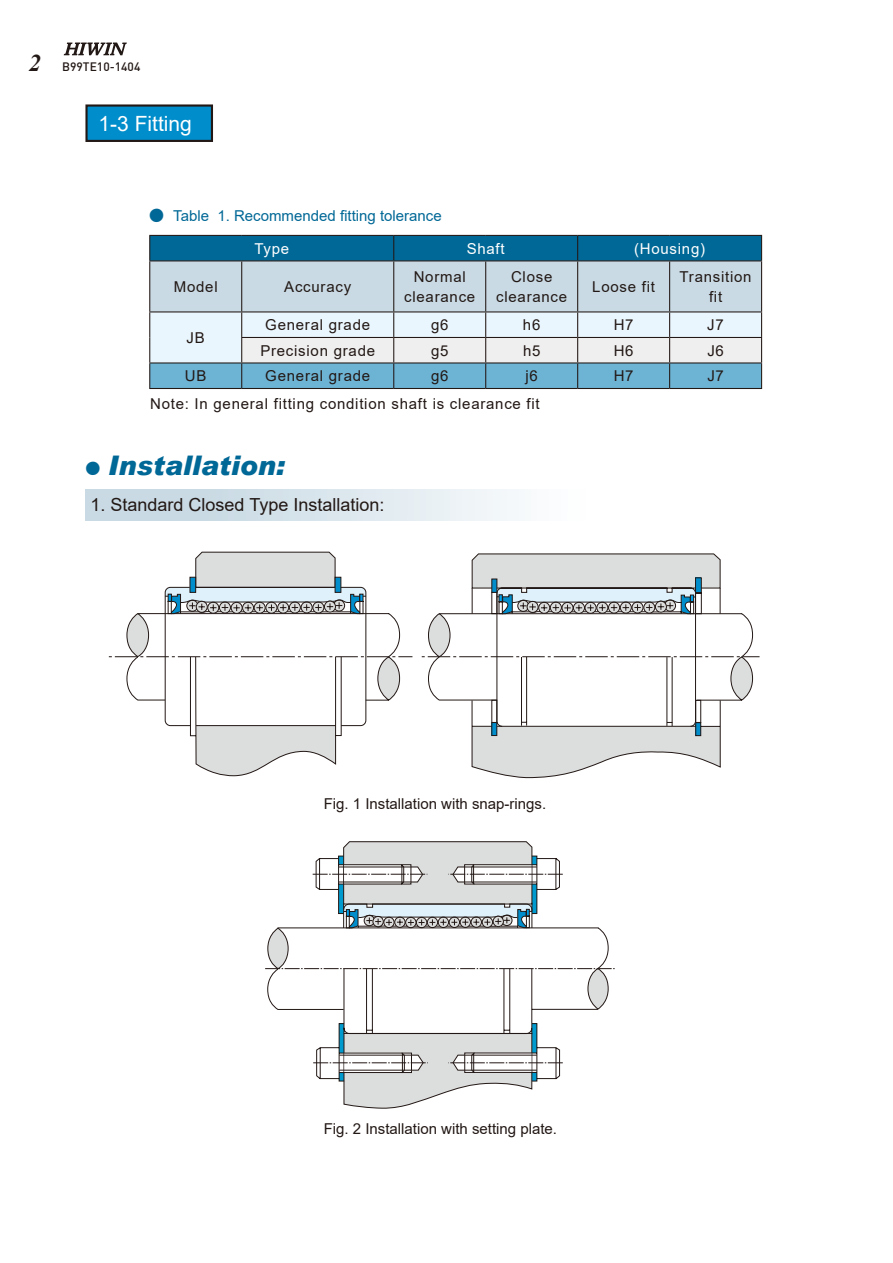
<style>
.page{position:relative;width:893px;height:1263px;background:#fff}
.page>*{position:absolute;margin:0;border:0;box-sizing:border-box;transform-origin:0 0}
.t1{font:italic 900 27px "Arial";color:#006896}
.t2{font:21px "Arial";color:#fff}
.t3{font:18px "Arial";color:#221815}
.t4{font:15px/20px "Arial";letter-spacing:.05em;color:#221815;text-align:center}
.t5{font:15px "Arial";color:#221815}
.t6{font:15px "Arial";color:#006896}
.t7{font:15px "Arial";letter-spacing:.05em;color:#fff}
.t8{font:500 12px "DIN";color:#221815}
.s1{font-family:"Times New Roman";font-weight:700;font-style:italic;font-size:24px}
.s2{font-family:"Lin Gothic";font-weight:500}
.s3{font-family:"Lin Gothic";font-weight:500;font-style:normal;font-size:15px}
</style>
<div class="page">
<svg style="left:64px;top:43px;width:63px;height:13px"></svg>
<div style="left:87px;top:106px;width:125px;height:35px;background:#008dcb"></div>
<div style="left:85px;top:104px;width:128px;height:38px;border:2px solid #221815"></div>
<svg style="left:149px;top:235px;width:613px;height:153px;background:#9ec1d2"></svg>
<hr style="left:149px;top:388px;width:93px;height:1px;background:#221815">
<hr style="left:242px;top:388px;width:152px;height:1px;background:#221815">
<hr style="left:394px;top:388px;width:92px;height:1px;background:#221815">
<hr style="left:486px;top:388px;width:92px;height:1px;background:#221815">
<hr style="left:578px;top:388px;width:92px;height:1px;background:#221815">
<hr style="left:670px;top:388px;width:92px;height:1px;background:#221815">
<div style="left:85px;top:490px;width:521px;height:30px;background:linear-gradient(to right,#bfd3df,#fff)"></div>
<svg style="left:109px;top:552px;width:303px;height:224px"></svg>
<svg style="left:422px;top:553px;width:338px;height:225px"></svg>
<svg style="left:265px;top:841px;width:350px;height:267px"></svg>
<p class="t8" style="left:29px;top:59px;width:113px"><span class="s1">2</span> B99TE10-1404</p>
<h2 class="t2" style="left:99px;top:109px;width:95px">1-3 Fitting</h2>
<p class="t6" style="left:149px;top:206px;width:294px"><span class="s2">●</span> Table 1. Recommended fitting tolerance</p>
<p class="t7" style="left:254px;top:238px;width:36px">Type</p>
<p class="t7" style="left:467px;top:238px;width:40px">Shaft</p>
<p class="t7" style="left:634px;top:238px;width:73px">(Housing)</p>
<p class="t4" style="left:174px;top:276px;width:45px">Model</p>
<p class="t4" style="left:284px;top:276px;width:68px">Accuracy</p>
<p class="t4" style="left:404px;top:266px;width:73px">Normal clearance</p>
<p class="t4" style="left:496px;top:266px;width:73px">Close clearance</p>
<p class="t4" style="left:592px;top:276px;width:64px">Loose fit</p>
<p class="t4" style="left:680px;top:266px;width:74px">Transition fit</p>
<p class="t4" style="left:187px;top:327px;width:20px">JB</p>
<p class="t4" style="left:265px;top:315px;width:106px">General grade</p>
<p class="t4" style="left:431px;top:315px;width:19px">g6</p>
<p class="t4" style="left:523px;top:315px;width:19px">h6</p>
<p class="t4" style="left:614px;top:315px;width:21px">H7</p>
<p class="t4" style="left:707px;top:315px;width:18px">J7</p>
<p class="t4" style="left:260px;top:340px;width:116px">Precision grade</p>
<p class="t4" style="left:431px;top:340px;width:19px">g5</p>
<p class="t4" style="left:523px;top:340px;width:19px">h5</p>
<p class="t4" style="left:614px;top:340px;width:21px">H6</p>
<p class="t4" style="left:707px;top:340px;width:18px">J6</p>
<p class="t4" style="left:185px;top:366px;width:23px">UB</p>
<p class="t4" style="left:265px;top:366px;width:106px">General grade</p>
<p class="t4" style="left:431px;top:366px;width:19px">g6</p>
<p class="t4" style="left:525px;top:366px;width:14px">j6</p>
<p class="t4" style="left:614px;top:366px;width:21px">H7</p>
<p class="t4" style="left:707px;top:366px;width:18px">J7</p>
<p class="t4" style="left:150px;top:393px;width:391px">Note: In general fitting condition shaft is clearance fit</p>
<h1 class="t1" style="left:85px;top:449px;width:201px"><span class="s3">●</span> Installation:</h1>
<p class="t3" style="left:91px;top:492px;width:295px">1. Standard Closed Type Installation:</p>
<p class="t5" style="left:324px;top:793px;width:224px">Fig. 1 Installation with snap-rings.</p>
<p class="t5" style="left:324px;top:1118px;width:235px">Fig. 2 Installation with setting plate.</p>
</div>
